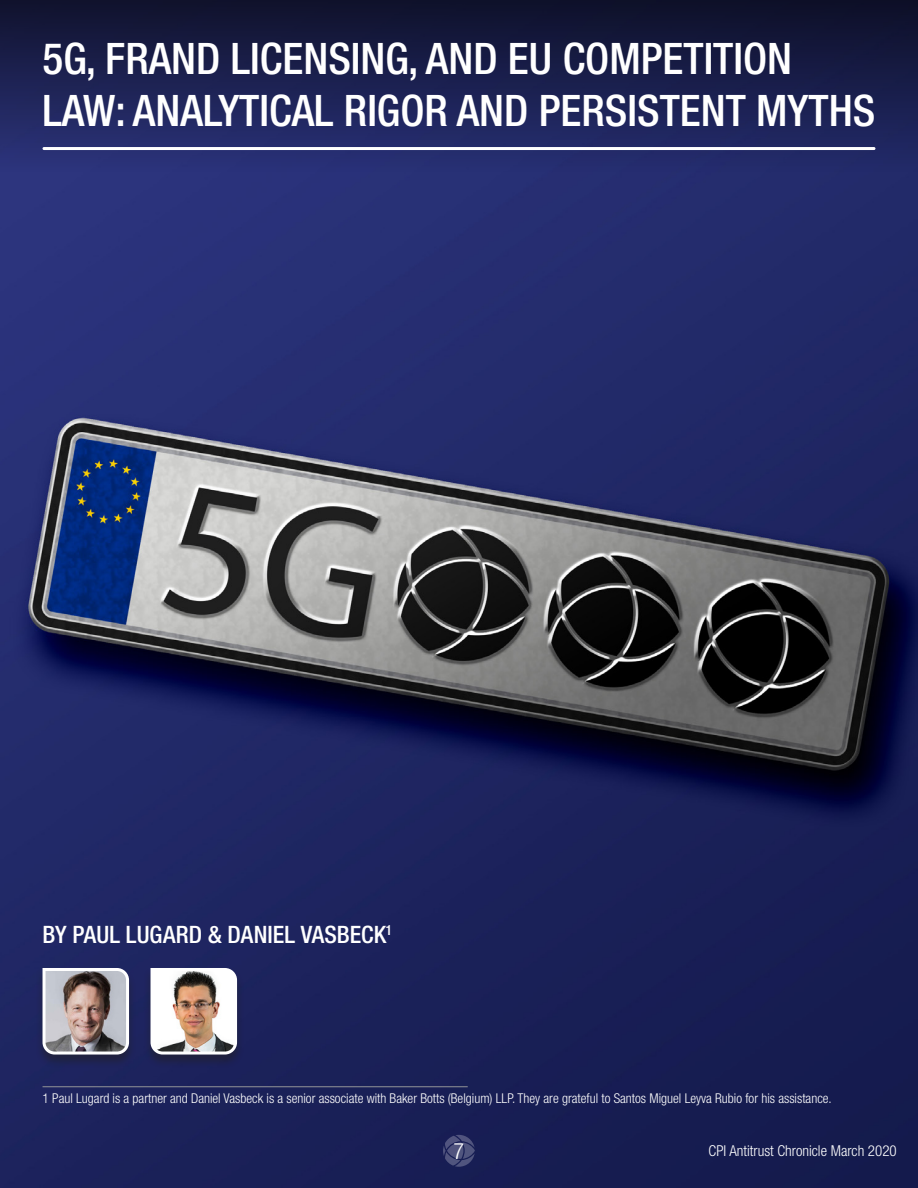
<style>
.page{position:relative;width:918px;height:1188px;background:#fff}
.page>*{position:absolute;margin:0;border:0;box-sizing:border-box;transform-origin:0 0}
.t1{font:500 condensed 43.5px/52.2px "Helvetica Neue LT Std";color:#fff}
.Sin_espaciado{font:500 condensed 24px "Helvetica Neue LT Std";letter-spacing:.005em;color:#fff}
.t2{font:300 condensed 22.5px "Helvetica Neue LT Std";color:#fff}
.t3{font:300 condensed 15px "Helvetica Neue LT Std";color:#fff}
.Note{font:300 condensed 13.5px "Helvetica Neue LT Std";color:#fff}
</style>
<div class="page">
<img style="left:0;top:171px;width:918px;height:1017px">
<div style="left:0;top:0;width:918px;height:171px;background:linear-gradient(to bottom,#0e112a,#283075)"></div>
<hr style="left:43px;top:147px;width:832px;height:3px;background:#fff;border-radius:2px">
<svg style="left:443px;top:1135px;width:32px;height:32px"></svg>
<div style="left:36px;top:968px;width:100px;height:100px;background:#231f20;opacity:.5"></div>
<svg style="left:41px;top:966px;width:90px;height:90px;background:#9d9599"></svg>
<div style="left:144px;top:968px;width:100px;height:100px;background:#231f20;opacity:.5"></div>
<img style="left:149px;top:966px;width:90px;height:90px">
<hr style="left:43px;top:1086px;width:425px;height:1px;background:#939598">
<p class="t1" style="left:43px;top:31px;width:834px">5G, FRAND LICENSING, AND EU COMPETITION<br>LAW: ANALYTICAL RIGOR AND PERSISTENT MYTHS</p>
<p class="Sin_espaciado" style="left:43px;top:920px;width:351px">BY PAUL LUGARD &amp; DANIEL VASBECK<sup>1</sup></p>
<p class="Note" style="left:43px;top:1090px;width:791px">1 Paul Lugard is a partner and Daniel Vasbeck is a senior associate with Baker Botts (Belgium) LLP. They are grateful to Santos Miguel Leyva Rubio for his assistance.</p>
<p class="t2" style="left:454px;top:1138px;width:12px">7</p>
<p class="t3" style="left:709px;top:1142px;width:190px">CPI Antitrust Chronicle March 2020</p>
</div>
